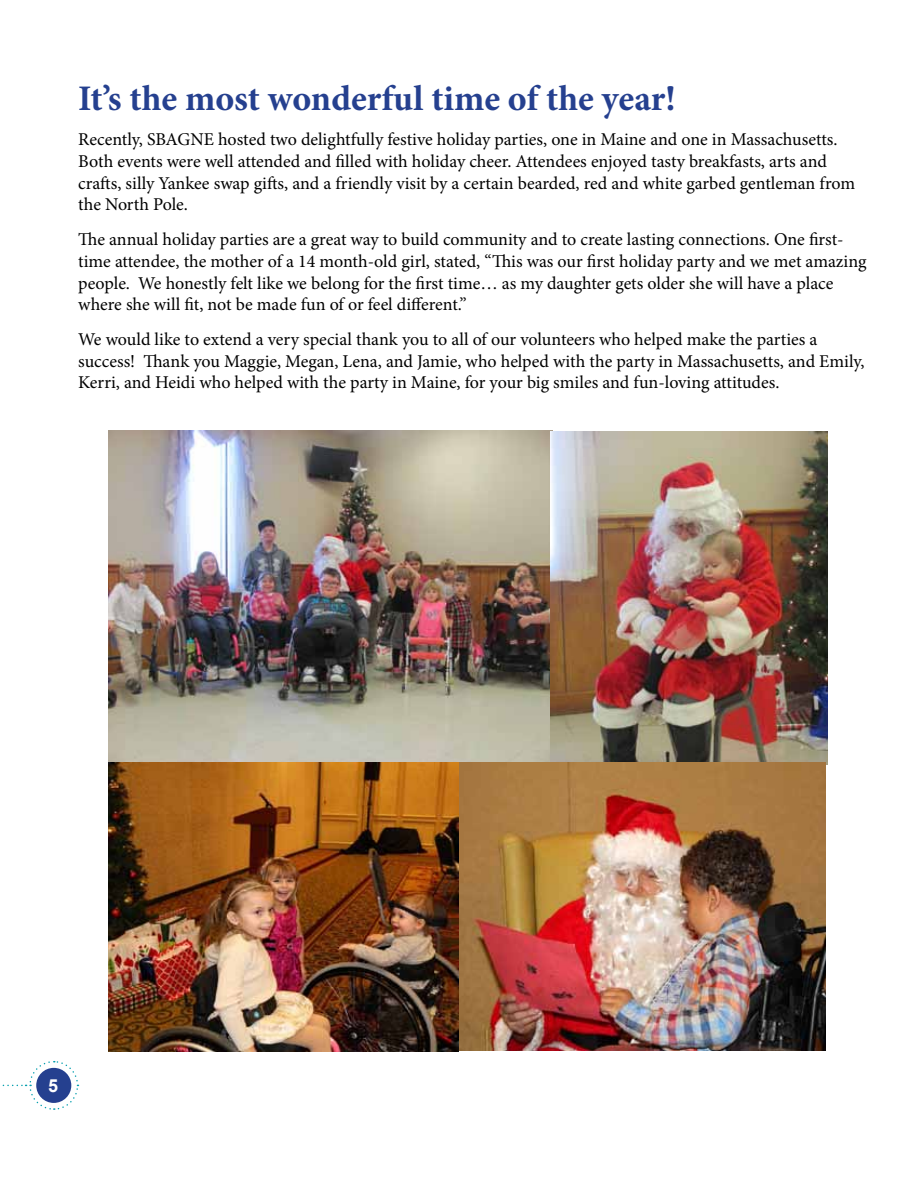
<style>
.page{position:relative;width:918px;height:1188px;background:#fff}
.page>*{position:absolute;margin:0;border:0;box-sizing:border-box;transform-origin:0 0}
.t1{font:700 36px "Minion Pro";color:#25408f}
.t2{font:18px/21.6px "Minion Pro";color:#000}
.t3{font:700 18px "Arial";color:#fff}
</style>
<div class="page">
<svg style="left:2px;top:1061px;width:77px;height:49px"></svg>
<img style="left:108px;top:431px;width:442px;height:332px">
<img style="left:550px;top:431px;width:277px;height:333px">
<img style="left:108px;top:763px;width:718px;height:288px">
<h1 class="t1" style="left:78px;top:74px;width:599px">It’s the most wonderful time of the year!</h1>
<p class="t2" style="left:78px;top:129px;width:778px">Recently, SBAGNE hosted two delightfully festive holiday parties, one in Maine and one in Massachusetts.<br>Both events were well attended and filled with holiday cheer. Attendees enjoyed tasty breakfasts, arts and crafts, silly Yankee swap gifts, and a friendly visit by a certain bearded, red and white garbed gentleman from the North Pole.</p>
<p class="t2" style="left:78px;top:229px;width:790px">The annual holiday parties are a great way to build community and to create lasting connections. One first&shy;time attendee, the mother of a 14 month-old girl, stated, “This was our first holiday party and we met amazing people. We honestly felt like we belong for the first time… as my daughter gets older she will have a place where she will fit, not be made fun of or feel different.”</p>
<p class="t2" style="left:78px;top:329px;width:788px">We would like to extend a very special thank you to all of our volunteers who helped make the parties a success! Thank you Maggie, Megan, Lena, and Jamie, who helped with the party in Massachusetts, and Emily,<br>Kerri, and Heidi who helped with the party in Maine, for your big smiles and fun-loving attitudes.</p>
<p class="t3" style="left:48px;top:1073px;width:12px">5</p>
</div>
